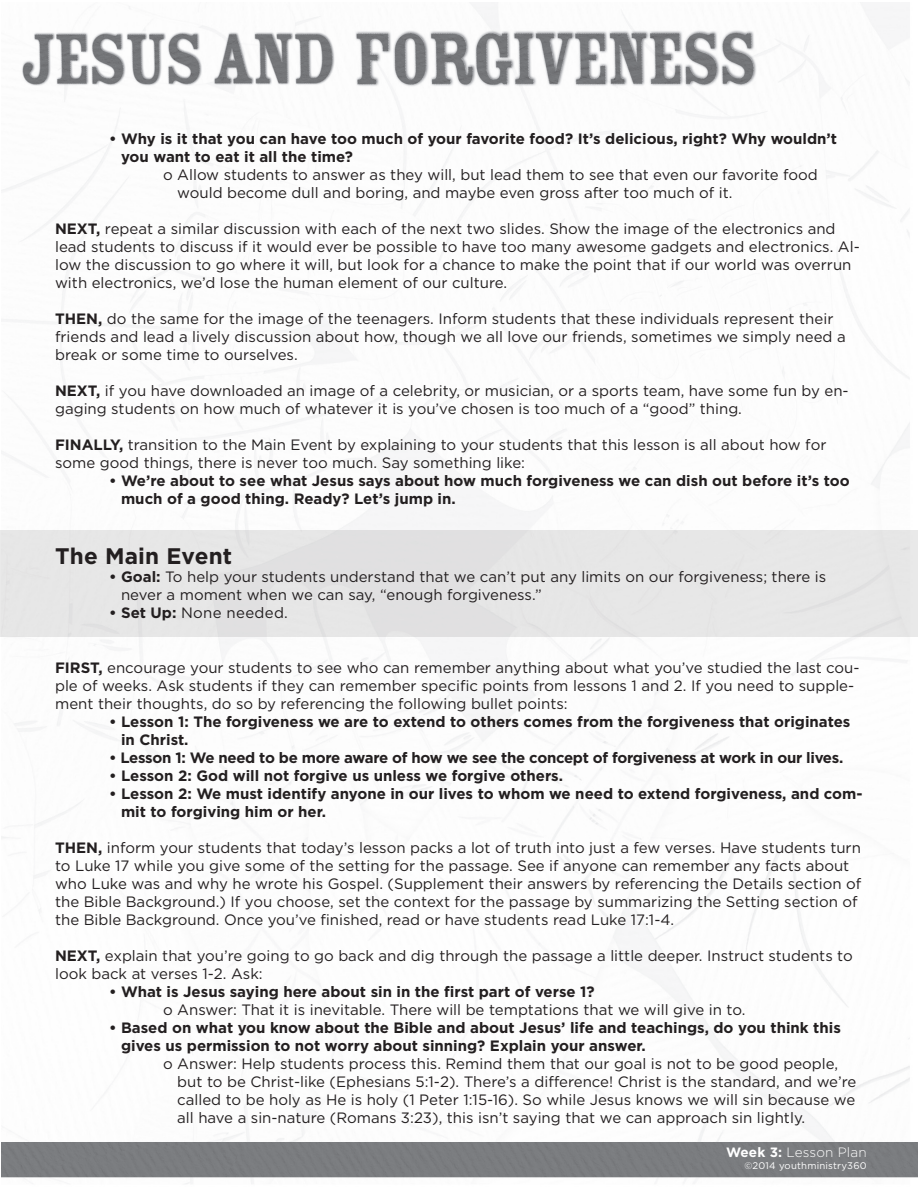
<style>
.page{position:relative;width:918px;height:1188px;background:#fff}
.page>*{position:absolute;margin:0;border:0;box-sizing:border-box;transform-origin:0 0}
.t1{font:700 22.5px "Gotham";letter-spacing:.01em;color:#231f20}
.t2{font:15px/18px "Gotham";color:#231f20}
.t3{font:700 15px/18px "Gotham";color:#231f20}
.t4{font:700 15px "Gotham";letter-spacing:-.02em;color:#231f20}
.t5{font:15px "Gotham";letter-spacing:.02em;color:#231f20}
.t6{font:300 13.5px "Gotham";letter-spacing:.01em;color:#fff}
.t7{font:9.6px "Gotham";letter-spacing:.02em;color:#fff}
.s1{font-weight:700}
</style>
<div class="page">
<img style="left:1px;top:2px;width:917px;height:1182px">
<div style="left:0;top:530px;width:918px;height:106px;background:#e6e6e6"></div>
<p class="t3" style="left:121px;top:129px;width:718px;text-indent:-12px">• Why is it that you can have too much of your favorite food? It’s delicious, right? Why wouldn’t you want to eat it all the time?</p>
<p class="t2" style="left:177px;top:165px;width:642px;text-indent:-14px">o Allow students to answer as they will, but lead them to see that even our favorite food would become dull and boring, and maybe even gross after too much of it.</p>
<p class="t2" style="left:55px;top:219px;width:806px"><span class="s1">NEXT,</span> repeat a similar discussion with each of the next two slides. Show the image of the electronics and lead students to discuss if it would ever be possible to have too many awesome gadgets and electronics. Al&shy;low the discussion to go where it will, but look for a chance to make the point that if our world was overrun with electronics, we’d lose the human element of our culture.</p>
<p class="t2" style="left:55px;top:309px;width:792px"><span class="s1">THEN,</span> do the same for the image of the teenagers. Inform students that these individuals represent their friends and lead a lively discussion about how, though we all love our friends, sometimes we simply need a break or some time to ourselves.</p>
<p class="t2" style="left:55px;top:381px;width:795px"><span class="s1">NEXT,</span> if you have downloaded an image of a celebrity, or musician, or a sports team, have some fun by en&shy;gaging students on how much of whatever it is you’ve chosen is too much of a “good” thing.</p>
<p class="t2" style="left:55px;top:435px;width:773px"><span class="s1">FINALLY,</span> transition to the Main Event by explaining to your students that this lesson is all about how for some good things, there is never too much. Say something like:</p>
<p class="t3" style="left:121px;top:471px;width:730px;text-indent:-12px">• We’re about to see what Jesus says about how much forgiveness we can dish out before it’s too much of a good thing. Ready? Let’s jump in.</p>
<p class="t1" style="left:55px;top:541px;width:179px">The Main Event</p>
<p class="t2" style="left:121px;top:567px;width:707px;text-indent:-12px"><span class="s1">• Goal:</span> To help your students understand that we can’t put any limits on our forgiveness; there is never a moment when we can say, “enough forgiveness.”</p>
<p class="t5" style="left:109px;top:603px;width:180px"><span class="s1">• Set Up:</span> None needed.</p>
<p class="t2" style="left:55px;top:659px;width:806px"><span class="s1">FIRST,</span> encourage your students to see who can remember anything about what you’ve studied the last cou&shy;ple of weeks. Ask students if they can remember specific points from lessons 1 and 2. If you need to supple&shy;ment their thoughts, do so by referencing the following bullet points:</p>
<p class="t3" style="left:121px;top:713px;width:731px;text-indent:-12px">• Lesson 1: The forgiveness we are to extend to others comes from the forgiveness that originates in Christ.</p>
<p class="t4" style="left:109px;top:748px;width:736px">• Lesson 1: We need to be more aware of how we see the concept of forgiveness at work in our lives.</p>
<p class="t3" style="left:109px;top:767px;width:456px">• Lesson 2: God will not forgive us unless we forgive others.</p>
<p class="t3" style="left:121px;top:785px;width:743px;text-indent:-12px">• Lesson 2: We must identify anyone in our lives to whom we need to extend forgiveness, and com&shy;mit to forgiving him or her.</p>
<p class="t2" style="left:55px;top:839px;width:808px"><span class="s1">THEN,</span> inform your students that today’s lesson packs a lot of truth into just a few verses. Have students turn to Luke 17 while you give some of the setting for the passage. See if anyone can remember any facts about who Luke was and why he wrote his Gospel. (Supplement their answers by referencing the Details section of the Bible Background.) If you choose, set the context for the passage by summarizing the Setting section of the Bible Background. Once you’ve finished, read or have students read Luke 17:1-4.</p>
<p class="t2" style="left:55px;top:947px;width:799px"><span class="s1">NEXT,</span> explain that you’re going to go back and dig through the passage a little deeper. Instruct students to look back at verses 1-2. Ask:</p>
<p class="t3" style="left:109px;top:983px;width:487px">• What is Jesus saying here about sin in the first part of verse 1?</p>
<p class="t2" style="left:163px;top:1001px;width:584px">o Answer: That it is inevitable. There will be temptations that we will give in to.</p>
<p class="t3" style="left:121px;top:1019px;width:721px;text-indent:-12px">• Based on what you know about the Bible and about Jesus’ life and teachings, do you think this gives us permission to not worry about sinning? Explain your answer.</p>
<p class="t2" style="left:177px;top:1055px;width:681px;text-indent:-14px">o Answer: Help students process this. Remind them that our goal is not to be good people, but to be Christ-like (Ephesians 5:1-2). There’s a difference! Christ is the standard, and we’re called to be holy as He is holy (1 Peter 1:15-16). So while Jesus knows we will sin because we all have a sin-nature (Romans 3:23), this isn’t saying that we can approach sin lightly.</p>
<p class="t6" style="left:726px;top:1143px;width:142px"><span class="s1">Week 3:</span> Lesson Plan</p>
<p class="t7" style="left:744px;top:1159px;width:124px">©2014 youthministry360</p>
</div>
